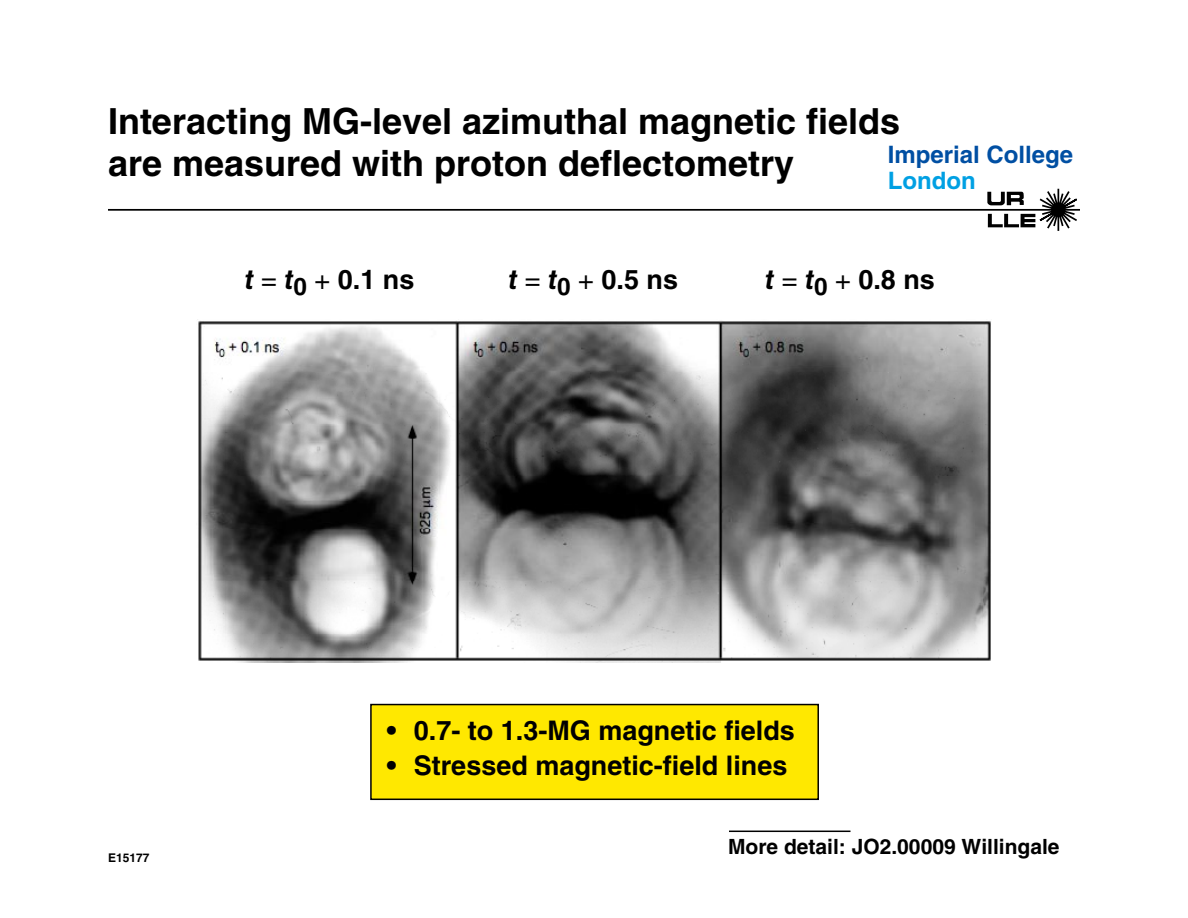
<style>
.page{position:relative;width:1188px;height:918px;background:#fff}
.page>*{position:absolute;margin:0;border:0;box-sizing:border-box;transform-origin:0 0}
.t1{font:700 36px/42px "Helvetica LT Std";color:#000}
.t2{font:700 27px "Helvetica LT Std";color:#000}
.t3{font:700 24px "Helvetica LT Std";color:#004fa3}
.t4{font:700 24px "Helvetica LT Std";color:#00a0e3}
.t5{font:700 21px "Helvetica LT Std";color:#000}
.t6{font:700 12px "Helvetica LT Std";color:#000}
.s1{font-style:italic}
.s2{font-weight:400}
</style>
<div class="page">
<svg style="left:987px;top:188px;width:90px;height:43px"></svg>
<hr style="left:108px;top:209px;width:972px;height:2px;background:#000">
<div style="left:371px;top:705px;width:447px;height:94px;background:#ffe800"></div>
<div style="left:370px;top:704px;width:449px;height:96px;border:2px solid #000"></div>
<hr style="left:729px;top:831px;width:121px;height:1px;background:#000">
<img style="left:198px;top:321px;width:793px;height:341px">
<h1 class="t1" style="left:108px;top:100px;width:794px">Interacting MG-level azimuthal magnetic fields are measured with proton deflectometry</h1>
<p class="t3" style="left:888px;top:140px;width:187px">Imperial College</p>
<p class="t4" style="left:888px;top:166px;width:89px">London</p>
<p class="t2" style="left:245px;top:263px;width:171px"><span class="s1">t</span> <span class="s2">=</span> <span class="s1">t</span><sub>0</sub> <span class="s2">+</span> 0.1 ns</p>
<p class="t2" style="left:508px;top:263px;width:171px"><span class="s1">t</span> <span class="s2">=</span> <span class="s1">t</span><sub>0</sub> <span class="s2">+</span> 0.5 ns</p>
<p class="t2" style="left:765px;top:263px;width:171px"><span class="s1">t</span> <span class="s2">=</span> <span class="s1">t</span><sub>0</sub> <span class="s2">+</span> 0.8 ns</p>
<p class="t6" style="left:108px;top:850px;width:43px">E15177</p>
<p class="t2" style="left:387px;top:714px;width:410px">• 0.7- to 1.3-MG magnetic fields</p>
<p class="t2" style="left:387px;top:749px;width:402px">• Stressed magnetic-field lines</p>
<p class="t5" style="left:728px;top:834px;width:333px">More detail: JO2.00009 Willingale</p>
</div>
